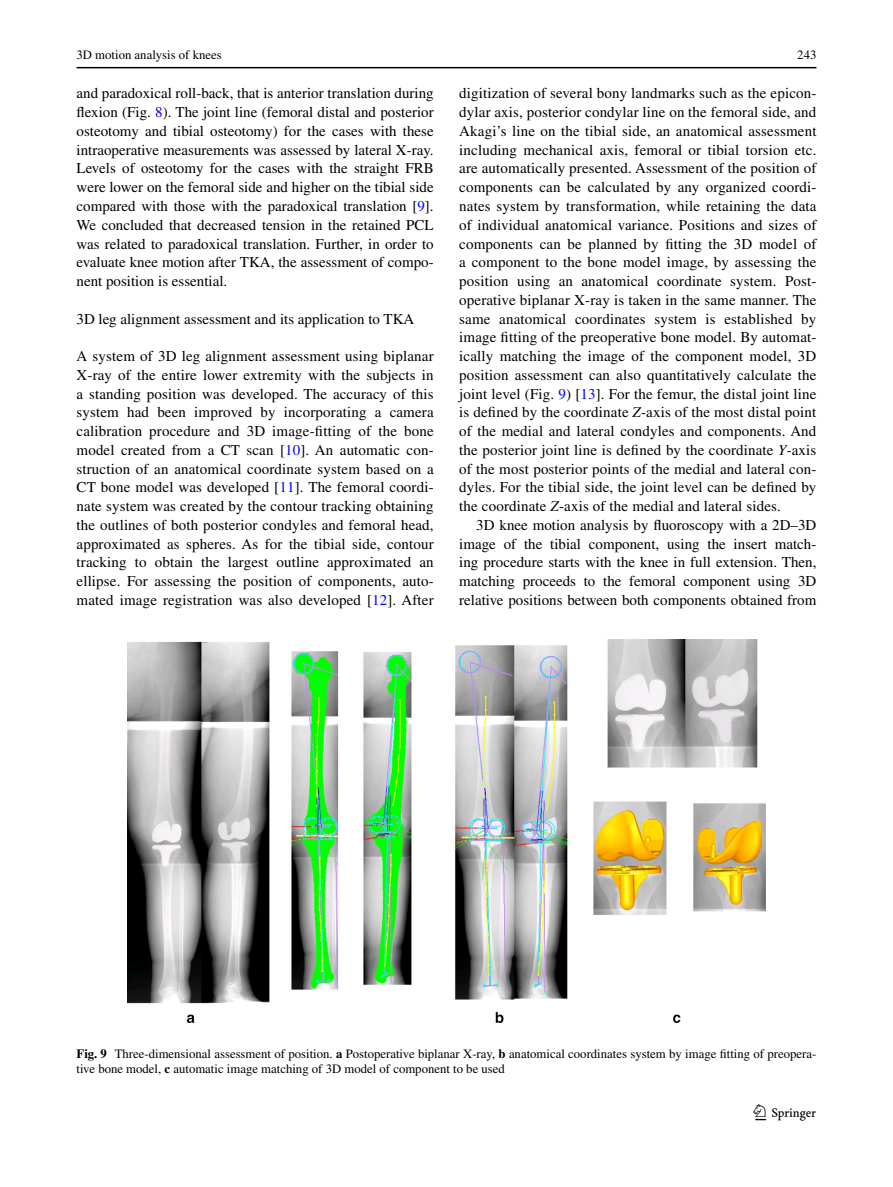
<style>
.page{position:relative;width:893px;height:1187px;background:#fff}
.page>*{position:absolute;margin:0;border:0;box-sizing:border-box;transform-origin:0 0}
.t1{font:22.5px "Springnew";color:#000}
.t2{font:15px/18.8px "Times";color:#000;text-align:justify}
.t3{font:12.75px/15px "Times";color:#000}
.s1{color:#00f}
.s2{font-style:italic}
.s3{font-weight:700}
</style>
<div class="page">
<hr style="left:77px;top:67px;width:739px;height:1px;background:#000">
<img style="left:127px;top:639px;width:638px;height:383px">
<p class="t3" style="left:77px;top:48px;width:147px">3D motion analysis of knees</p>
<p class="t3" style="left:797px;top:48px;width:21px">243</p>
<p class="t2" style="left:77px;top:84px;width:359px">and paradoxical roll-back, that is anterior translation during flexion (Fig. <span class="s1">8</span>). The joint line (femoral distal and posterior osteotomy and tibial osteotomy) for the cases with these intraoperative measurements was assessed by lateral X-ray.<br>Levels of osteotomy for the cases with the straight FRB were lower on the femoral side and higher on the tibial side compared with those with the paradoxical translation [<span class="s1">9</span>].<br>We concluded that decreased tension in the retained PCL was related to paradoxical translation. Further, in order to evaluate knee motion after TKA, the assessment of compo&shy;nent position is essential.</p>
<p class="t2" style="left:77px;top:309px;width:339px">3D leg alignment assessment and its application to TKA</p>
<p class="t2" style="left:77px;top:346px;width:359px">A system of 3D leg alignment assessment using biplanar X-ray of the entire lower extremity with the subjects in a standing position was developed. The accuracy of this system had been improved by incorporating a camera calibration procedure and 3D image-fitting of the bone model created from a CT scan [<span class="s1">10</span>]. An automatic con&shy;struction of an anatomical coordinate system based on a CT bone model was developed [<span class="s1">11</span>]. The femoral coordi&shy;nate system was created by the contour tracking obtaining the outlines of both posterior condyles and femoral head, approximated as spheres. As for the tibial side, contour tracking to obtain the largest outline approximated an ellipse. For assessing the position of components, auto&shy;mated image registration was also developed [<span class="s1">12</span>]. After</p>
<p class="t2" style="left:459px;top:84px;width:359px">digitization of several bony landmarks such as the epicon&shy;dylar axis, posterior condylar line on the femoral side, and Akagi’s line on the tibial side, an anatomical assessment including mechanical axis, femoral or tibial torsion etc. are automatically presented. Assessment of the position of components can be calculated by any organized coordi&shy;nates system by transformation, while retaining the data of individual anatomical variance. Positions and sizes of components can be planned by fitting the 3D model of a component to the bone model image, by assessing the position using an anatomical coordinate system. Post&shy;operative biplanar X-ray is taken in the same manner. The same anatomical coordinates system is established by image fitting of the preoperative bone model. By automat&shy;ically matching the image of the component model, 3D position assessment can also quantitatively calculate the joint level (Fig. <span class="s1">9</span>) [<span class="s1">13</span>]. For the femur, the distal joint line is defined by the coordinate <span class="s2">Z</span>-axis of the most distal point of the medial and lateral condyles and components. And the posterior joint line is defined by the coordinate <span class="s2">Y</span>-axis of the most posterior points of the medial and lateral con&shy;dyles. For the tibial side, the joint level can be defined by the coordinate <span class="s2">Z</span>-axis of the medial and lateral sides.</p>
<p class="t2" style="left:459px;top:515px;width:359px;text-indent:17px">3D knee motion analysis by fluoroscopy with a 2D–3D image of the tibial component, using the insert match&shy;ing procedure starts with the knee in full extension. Then, matching proceeds to the femoral component using 3D relative positions between both components obtained from</p>
<p class="t3" style="left:77px;top:1045px;width:741px"><span class="s3">Fig. 9</span> Three-dimensional assessment of position. <span class="s3">a</span> Postoperative biplanar X-ray, <span class="s3">b</span> anatomical coordinates system by image fitting of preopera&shy;tive bone model, <span class="s3">c</span> automatic image matching of 3D model of component to be used</p>
<h1 class="t1" style="left:755px;top:1104px;width:62px">1 3</h1>
</div>
